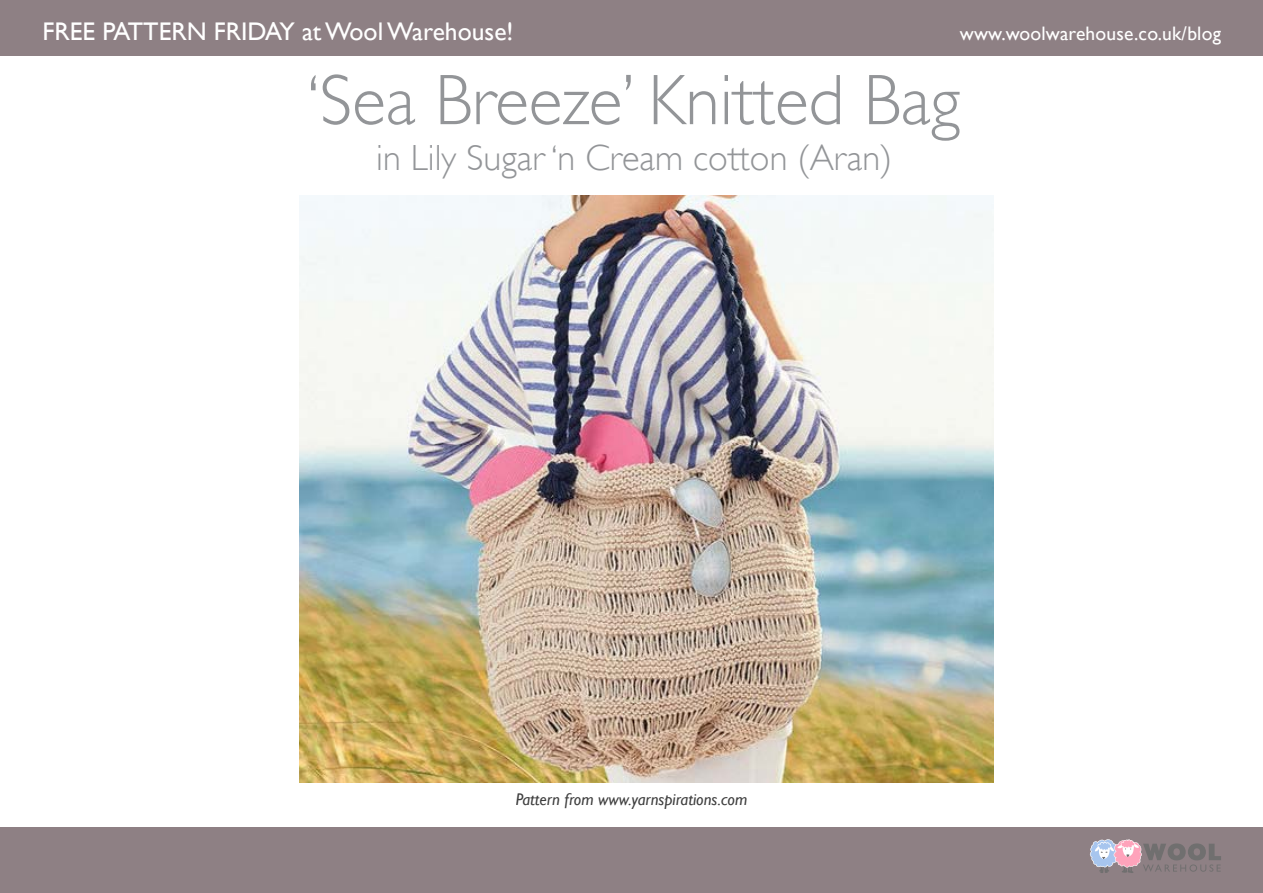
<style>
.page{position:relative;width:1263px;height:893px;background:#fff}
.page>*{position:absolute;margin:0;border:0;box-sizing:border-box;transform-origin:0 0}
.t1{font:300 72px "Gill Sans";color:#939598}
.t2{font:300 36.3px "Gill Sans";color:#939598}
.t3{font:25.5px "Gill Sans";color:#fff}
.t4{font:19.5px "Gill Sans";letter-spacing:.01em;color:#fff}
.t5{font:italic 16.95px "Gill Sans";color:#000}
</style>
<div class="page">
<div style="left:0;top:827px;width:1263px;height:66px;background:#8e8084"></div>
<svg style="left:1090px;top:839px;width:131px;height:34px"></svg>
<div style="left:0;top:0;width:1263px;height:56px;background:#8e8084"></div>
<img style="left:300px;top:196px;width:694px;height:586px">
<p class="t3" style="left:43px;top:16px;width:472px">FREE PATTERN FRIDAY at Wool Warehouse!</p>
<p class="t4" style="left:960px;top:22px;width:263px">www.woolwarehouse.co.uk/blog</p>
<h1 class="t1" style="left:307px;top:59px;width:655px">‘Sea Breeze’ Knitted Bag</h1>
<h2 class="t2" style="left:376px;top:137px;width:518px">in Lily Sugar ‘n Cream cotton (Aran)</h2>
<p class="t5" style="left:515px;top:790px;width:233px">Pattern from www.yarnspirations.com</p>
</div>
